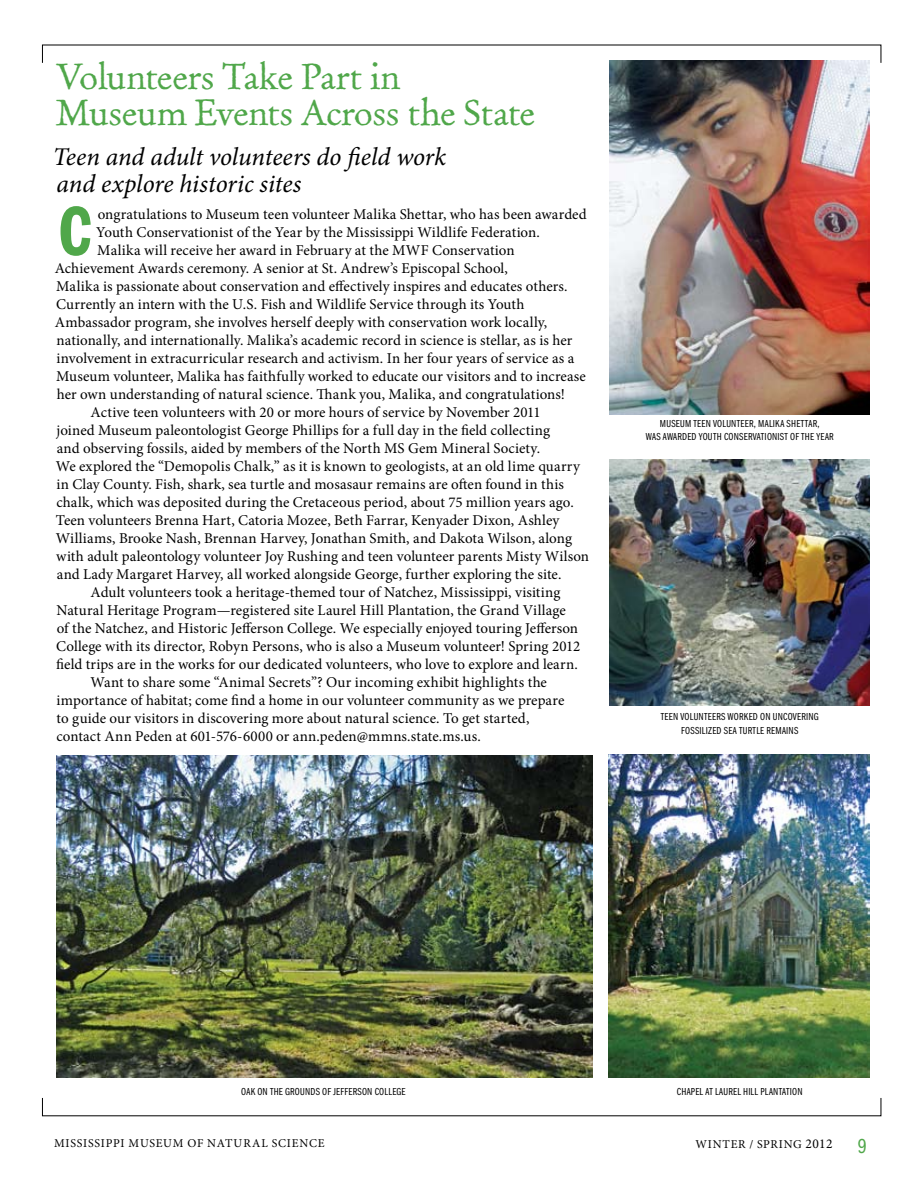
<style>
.page{position:relative;width:918px;height:1188px;background:#fff}
.page>*{position:absolute;margin:0;border:0;box-sizing:border-box;transform-origin:0 0}
.t1{font:72.45px "ITC Franklin Gothic Std Dm Cp";color:#50a74a}
.t2{font:36px/36px "Old Claude LP";letter-spacing:-.02em;color:#50a74a}
.t3{font:italic 25.5px/27px "Minion Pro";letter-spacing:-.005em;color:#000}
.t4{font:21px "Franklin Gothic Book Cmpr";color:#50a74a}
.t5{font:15px "Minion Pro";letter-spacing:.005em;color:#000}
.t6{font:12px "Minion Pro";letter-spacing:.065em;color:#000}
.t7{font:10.5px "ITC Franklin Gothic Std Bk Cp";letter-spacing:.02em;color:#000}
.s1{font-size:13.5px}
</style>
<div class="page">
<img style="left:609px;top:755px;width:261px;height:323px">
<img style="left:56px;top:756px;width:537px;height:322px">
<img style="left:610px;top:460px;width:260px;height:245px">
<img style="left:610px;top:61px;width:260px;height:354px">
<h2 class="t2" style="left:56px;top:59px;width:481px">Volunteers Take Part in<br>Museum Events Across the State</h2>
<h3 class="t3" style="left:53px;top:143px;width:395px">Teen and adult volunteers do field work and explore historic sites</h3>
<h1 class="t1" style="left:58px;top:191px;width:35px">C</h1>
<p class="t5" style="left:98px;top:204px;width:490px">ongratulations to Museum teen volunteer Malika Shettar, who has been awarded</p>
<p class="t5" style="left:96px;top:222px;width:445px">Youth Conservationist of the Year by the Mississippi Wildlife Federation.</p>
<p class="t5" style="left:97px;top:240px;width:419px">Malika will receive her award in February at the MWF Conservation</p>
<p class="t5" style="left:55px;top:258px;width:455px">Achievement Awards ceremony. A senior at St. Andrew’s Episcopal School,</p>
<p class="t5" style="left:56px;top:276px;width:513px">Malika is passionate about conservation and effectively inspires and educates others.</p>
<p class="t5" style="left:56px;top:294px;width:470px">Currently an intern with the U.S. Fish and Wildlife Service through its Youth</p>
<p class="t5" style="left:55px;top:312px;width:494px">Ambassador program, she involves herself deeply with conservation work locally,</p>
<p class="t5" style="left:57px;top:330px;width:517px">nationally, and internationally. Malika’s academic record in science is stellar, as is her</p>
<p class="t5" style="left:57px;top:348px;width:519px">involvement in extracurricular research and activism. In her four years of service as a</p>
<p class="t5" style="left:56px;top:366px;width:531px">Museum volunteer, Malika has faithfully worked to educate our visitors and to increase</p>
<p class="t5" style="left:57px;top:384px;width:510px">her own understanding of natural science. Thank you, Malika, and congratulations!</p>
<p class="t5" style="left:91px;top:402px;width:452px">Active teen volunteers with 20 or more hours of service by November 2011</p>
<p class="t5" style="left:57px;top:420px;width:495px">joined Museum paleontologist George Phillips for a full day in the field collecting</p>
<p class="t5" style="left:57px;top:438px;width:485px">and observing fossils, aided by members of the North MS Gem Mineral Society.</p>
<p class="t5" style="left:56px;top:456px;width:526px">We explored the “Demopolis Chalk,” as it is known to geologists, at an old lime quarry</p>
<p class="t5" style="left:57px;top:474px;width:509px">in Clay County. Fish, shark, sea turtle and mosasaur remains are often found in this</p>
<p class="t5" style="left:56px;top:492px;width:519px">chalk, which was deposited during the Cretaceous period, about 75 million years ago.</p>
<p class="t5" style="left:56px;top:510px;width:505px">Teen volunteers Brenna Hart, Catoria Mozee, Beth Farrar, Kenyader Dixon, Ashley</p>
<p class="t5" style="left:56px;top:528px;width:518px">Williams, Brooke Nash, Brennan Harvey, Jonathan Smith, and Dakota Wilson, along</p>
<p class="t5" style="left:56px;top:546px;width:534px">with adult paleontology volunteer Joy Rushing and teen volunteer parents Misty Wilson</p>
<p class="t5" style="left:57px;top:564px;width:506px">and Lady Margaret Harvey, all worked alongside George, further exploring the site.</p>
<p class="t5" style="left:91px;top:582px;width:471px">Adult volunteers took a heritage-themed tour of Natchez, Mississippi, visiting</p>
<p class="t5" style="left:56px;top:600px;width:511px">Natural Heritage Program—registered site Laurel Hill Plantation, the Grand Village</p>
<p class="t5" style="left:57px;top:618px;width:523px">of the Natchez, and Historic Jefferson College. We especially enjoyed touring Jefferson</p>
<p class="t5" style="left:56px;top:636px;width:526px">College with its director, Robyn Persons, who is also a Museum volunteer! Spring 2012</p>
<p class="t5" style="left:56px;top:654px;width:523px">field trips are in the works for our dedicated volunteers, who love to explore and learn.</p>
<p class="t5" style="left:91px;top:672px;width:458px">Want to share some “Animal Secrets”? Our incoming exhibit highlights the</p>
<p class="t5" style="left:57px;top:690px;width:509px">importance of habitat; come find a home in our volunteer community as we prepare</p>
<p class="t5" style="left:57px;top:708px;width:474px">to guide our visitors in discovering more about natural science. To get started,</p>
<p class="t5" style="left:57px;top:726px;width:426px">contact Ann Peden at 601-576-6000 or ann.peden@mmns.state.ms.us.</p>
<p class="t7" style="left:660px;top:418px;width:110px">MUSEUM TEEN VOLUNTEER, MALIKA</p>
<p class="t7" style="left:787px;top:418px;width:34px">SHETTAR,</p>
<p class="t7" style="left:646px;top:431px;width:94px">WAS AWARDED YOUTH CONSER</p>
<p class="t7" style="left:753px;top:431px;width:25px">VATIONIST</p>
<p class="t7" style="left:790px;top:431px;width:36px">OF THE YEAR</p>
<p class="t7" style="left:661px;top:711px;width:44px">TEEN VOLUNTEERS</p>
<p class="t7" style="left:728px;top:711px;width:17px">WORKED</p>
<p class="t7" style="left:760px;top:711px;width:43px">ON UNCOVERING</p>
<p class="t7" style="left:681px;top:725px;width:14px">FOSSILI</p>
<p class="t7" style="left:708px;top:725px;width:45px">ZED SEA TURTLE</p>
<p class="t7" style="left:766px;top:725px;width:6px">REMAINS</p>
<p class="t7" style="left:241px;top:1086px;width:101px">OAK ON THE GROUNDS OF JEFFERS</p>
<p class="t7" style="left:362px;top:1086px;width:28px">ON COLLEGE</p>
<p class="t7" style="left:677px;top:1086px;width:10px">CHAPEL</p>
<p class="t7" style="left:705px;top:1086px;width:65px">AT LAUREL HILL PLANTATI</p>
<p class="t7" style="left:792px;top:1086px;width:11px">ON</p>
<p class="t6" style="left:54px;top:1135px;width:272px">MISSISSIPPI MUSEUM OF NATURAL SCIENCE</p>
<p class="t6" style="left:695px;top:1136px;width:139px">WINTER / SPRING <span class="s1">2012</span></p>
<h3 class="t4" style="left:858px;top:1134px;width:10px">9</h3>
</div>
